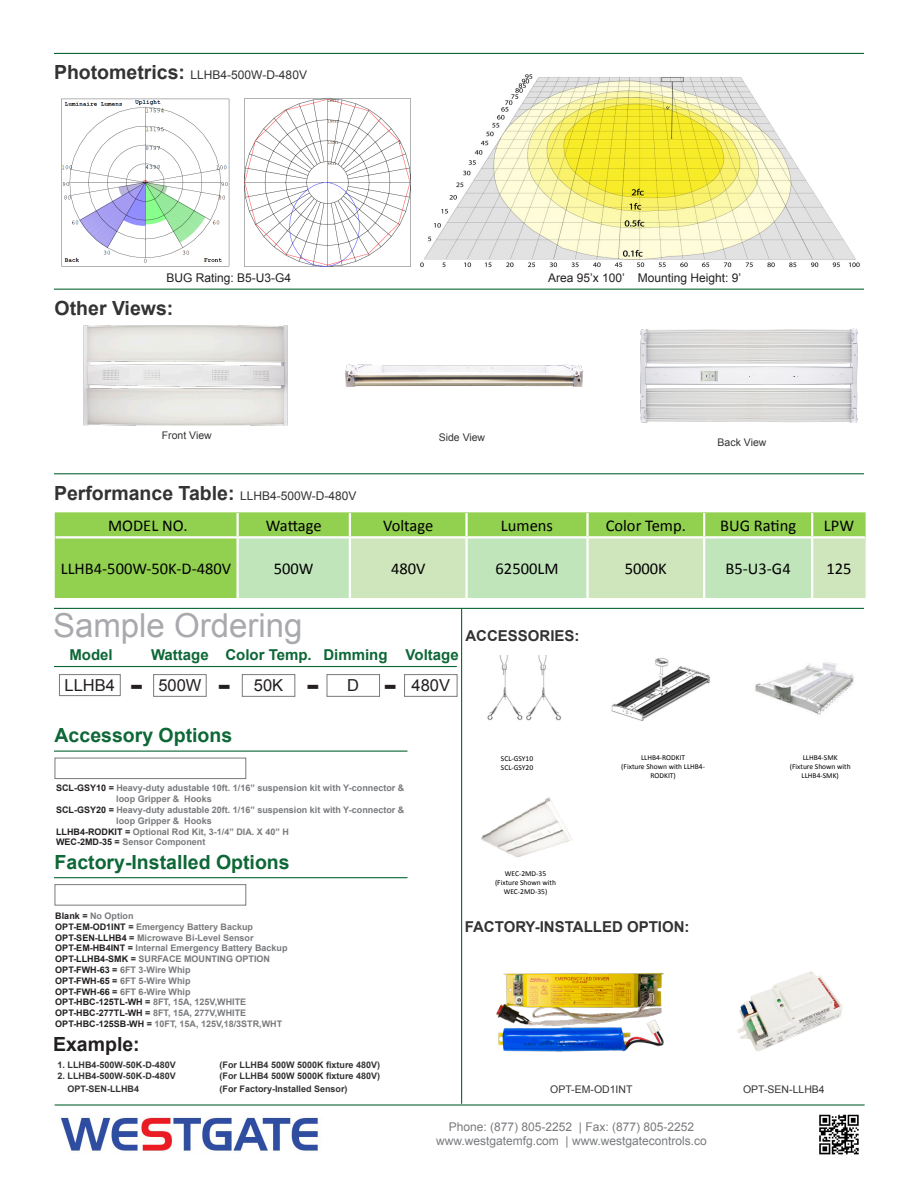
<style>
.page{position:relative;width:918px;height:1188px;background:#fff}
.page>*{position:absolute;margin:0;border:0;box-sizing:border-box;transform-origin:0 0}
.t1{font:33px "Arial";color:#a8a9ad}
.t2{font:700 28.5px "Verdana";color:#231f20}
.t3{font:700 19.5px "Arial";color:#333}
.t4{font:700 19.5px "Arial";color:#0d6736}
.t5{font:700 19.5px "Arial";color:#231f20}
.t6{font:16.5px "Calibri";color:#000}
.t7{font:16.5px "Arial";color:#231f20}
.t8{font:700 15px "Arial";color:#0d6736}
.t9{font:700 15px "Arial";color:#333}
.t10{font:12px "Arial";color:#787a7d}
.t11{font:12px "Arial";color:#231f20}
.t12{font:12px "Arial";color:#333}
.t13{font:10.5px "Arial";color:#333}
.t14{font:700 9px "Arial";color:#787a7d}
.t15{font:700 9px "Arial";color:#333}
.t16{font:7.5px/9px "Calibri";color:#000;text-align:center}
.s1{font-weight:700;font-size:19.5px}
.s2{font-weight:400;font-size:12px}
.s3{color:#231f20}
</style>
<div class="page">
<div style="left:59px;top:674px;width:62px;height:22px;border:1px solid #787a7d"></div>
<img style="left:83px;top:325px;width:205px;height:101px">
<img style="left:345px;top:364px;width:239px;height:23px">
<img style="left:640px;top:328px;width:218px;height:95px">
<hr style="left:54px;top:473px;width:810px;height:1px;background:#0d6736">
<hr style="left:55px;top:1104px;width:810px;height:2px;background:#0d6736">
<img style="left:60px;top:1117px;width:258px;height:34px">
<hr style="left:54px;top:53px;width:810px;height:1px;background:#0d6736">
<hr style="left:54px;top:608px;width:810px;height:1px;background:#0d6736">
<hr style="left:54px;top:666px;width:403px;height:1px;background:#0d6736">
<hr style="left:461px;top:609px;width:1px;height:495px;background:#0d6736">
<hr style="left:54px;top:877px;width:354px;height:1px;background:#0d6736">
<hr style="left:54px;top:751px;width:354px;height:1px;background:#0d6736">
<div style="left:55px;top:884px;width:191px;height:22px;background:#fff;border:1px solid #787a7d"></div>
<div style="left:55px;top:758px;width:191px;height:21px;background:#fff;border:1px solid #787a7d"></div>
<div style="left:153px;top:674px;width:54px;height:23px;border:1px solid #787a7d"></div>
<div style="left:242px;top:674px;width:53px;height:23px;border:1px solid #787a7d"></div>
<div style="left:327px;top:674px;width:53px;height:23px;border:1px solid #787a7d"></div>
<div style="left:404px;top:674px;width:53px;height:23px;border:1px solid #787a7d"></div>
<hr style="left:54px;top:289px;width:810px;height:1px;background:#0d6736">
<div style="left:55px;top:512px;width:811px;height:86px;background:#92d050"></div>
<svg style="left:239px;top:537px;width:627px;height:61px;background:#c7e5bb"></svg>
<hr style="left:236px;top:513px;width:3px;height:23px;background:#fff">
<hr style="left:349px;top:513px;width:2px;height:23px;background:#fff">
<hr style="left:465px;top:513px;width:3px;height:23px;background:#fff">
<hr style="left:586px;top:513px;width:3px;height:23px;background:#fff">
<hr style="left:703px;top:513px;width:2px;height:23px;background:#fff">
<hr style="left:811px;top:513px;width:2px;height:23px;background:#fff">
<hr style="left:236px;top:538px;width:3px;height:60px;background:#fff">
<hr style="left:349px;top:538px;width:2px;height:60px;background:#fff">
<hr style="left:465px;top:538px;width:3px;height:60px;background:#fff">
<hr style="left:586px;top:538px;width:3px;height:60px;background:#fff">
<hr style="left:703px;top:538px;width:2px;height:60px;background:#fff">
<hr style="left:811px;top:538px;width:2px;height:60px;background:#fff">
<hr style="left:56px;top:536px;width:182px;height:2px;background:#fff">
<hr style="left:238px;top:536px;width:112px;height:2px;background:#fff">
<hr style="left:350px;top:536px;width:117px;height:2px;background:#fff">
<hr style="left:467px;top:536px;width:121px;height:2px;background:#fff">
<hr style="left:588px;top:536px;width:116px;height:2px;background:#fff">
<hr style="left:704px;top:536px;width:108px;height:2px;background:#fff">
<hr style="left:812px;top:536px;width:53px;height:2px;background:#fff">
<img style="left:819px;top:1114px;width:40px;height:41px">
<img style="left:487px;top:655px;width:367px;height:66px">
<img style="left:481px;top:797px;width:92px;height:61px">
<img style="left:496px;top:973px;width:168px;height:79px">
<img style="left:737px;top:971px;width:106px;height:80px">
<img style="left:61px;top:98px;width:169px;height:169px">
<img style="left:244px;top:98px;width:167px;height:169px">
<img style="left:421px;top:74px;width:439px;height:194px">
<p class="t12" style="left:54px;top:67px;width:255px"><span class="s1">Photometrics:</span> LLHB4-500W-D-480V</p>
<p class="t11" style="left:167px;top:270px;width:126px">BUG Rating: B5-U3-G4</p>
<p class="t11" style="left:548px;top:270px;width:194px">Area 95’x 100’ Mounting Height: 9’</p>
<p class="t3" style="left:55px;top:295px;width:120px">Other Views:</p>
<p class="t13" style="left:162px;top:429px;width:51px">Front View</p>
<p class="t13" style="left:439px;top:430px;width:48px">Side View</p>
<p class="t3" style="left:54px;top:480px;width:304px">Performance Table: <span class="s2">LLHB4-500W-D-480V</span></p>
<p class="t13" style="left:718px;top:436px;width:50px">Back View</p>
<p class="t6" style="left:108px;top:515px;width:81px">MODEL NO.</p>
<p class="t6" style="left:266px;top:515px;width:57px">Wattage</p>
<p class="t6" style="left:383px;top:515px;width:52px">Voltage</p>
<p class="t6" style="left:501px;top:515px;width:54px">Lumens</p>
<p class="t6" style="left:606px;top:515px;width:82px">Color Temp.</p>
<p class="t6" style="left:720px;top:515px;width:78px">BUG Rating</p>
<p class="t6" style="left:824px;top:515px;width:32px">LPW</p>
<p class="t6" style="left:61px;top:559px;width:172px">LLHB4-500W-50K-D-480V</p>
<p class="t6" style="left:274px;top:559px;width:41px">500W</p>
<p class="t6" style="left:391px;top:559px;width:36px">480V</p>
<p class="t6" style="left:496px;top:559px;width:64px">62500LM</p>
<p class="t6" style="left:625px;top:559px;width:44px">5000K</p>
<p class="t6" style="left:726px;top:559px;width:67px">B5-U3-G4</p>
<p class="t6" style="left:827px;top:559px;width:27px">125</p>
<p class="t1" style="left:53px;top:604px;width:251px">Sample Ordering</p>
<p class="t9" style="left:465px;top:626px;width:116px">ACCESSORIES:</p>
<p class="t8" style="left:69px;top:645px;width:45px">Model</p>
<p class="t7" style="left:65px;top:675px;width:52px">LLHB4</p>
<p class="t8" style="left:151px;top:645px;width:59px">Wattage</p>
<p class="t8" style="left:225px;top:645px;width:88px">Color Temp.</p>
<p class="t8" style="left:323px;top:645px;width:66px">Dimming</p>
<p class="t8" style="left:406px;top:645px;width:55px">Voltage</p>
<p class="t2" style="left:130px;top:667px;width:15px">-</p>
<p class="t7" style="left:158px;top:675px;width:45px">500W</p>
<p class="t2" style="left:217px;top:667px;width:15px">-</p>
<p class="t7" style="left:254px;top:675px;width:31px">50K</p>
<p class="t2" style="left:306px;top:667px;width:15px">-</p>
<p class="t7" style="left:347px;top:675px;width:13px">D</p>
<p class="t2" style="left:384px;top:667px;width:15px">-</p>
<p class="t7" style="left:412px;top:675px;width:40px">480V</p>
<p class="t4" style="left:55px;top:722px;width:179px">Accessory Options</p>
<p class="t14" style="left:56px;top:782px;width:350px"><span class="s3">SCL-GSY10 =</span> Heavy-duty adustable 10ft. 1/16” suspension kit with Y-connector &amp;</p>
<p class="t14" style="left:116px;top:793px;width:97px">loop Gripper &amp; Hooks</p>
<p class="t14" style="left:56px;top:804px;width:350px"><span class="s3">SCL-GSY20 =</span> Heavy-duty adustable 20ft. 1/16” suspension kit with Y-connector &amp;</p>
<p class="t14" style="left:116px;top:815px;width:97px">loop Gripper &amp; Hooks</p>
<p class="t14" style="left:56px;top:826px;width:234px"><span class="s3">LLHB4-RODKIT =</span> Optional Rod Kit, 3-1/4” DIA. X 40” H</p>
<p class="t14" style="left:56px;top:836px;width:151px"><span class="s3">WEC-2MD-35 =</span> Sensor Component</p>
<p class="t4" style="left:55px;top:849px;width:237px">Factory-Installed Options</p>
<p class="t14" style="left:55px;top:910px;width:80px"><span class="s3">Blank =</span> No Option</p>
<p class="t14" style="left:55px;top:921px;width:199px"><span class="s3">OPT-EM-OD1INT =</span> Emergency Battery Backup</p>
<p class="t14" style="left:55px;top:931px;width:200px"><span class="s3">OPT-SEN-LLHB4 =</span> Microwave Bi-Level Sensor</p>
<p class="t14" style="left:55px;top:942px;width:234px"><span class="s3">OPT-EM-HB4INT =</span> Internal Emergency Battery Backup</p>
<p class="t14" style="left:55px;top:953px;width:216px"><span class="s3">OPT-LLHB4-SMK =</span> SURFACE MOUNTING OPTION</p>
<p class="t14" style="left:55px;top:964px;width:137px"><span class="s3">OPT-FWH-63 =</span> 6FT 3-Wire Whip</p>
<p class="t14" style="left:55px;top:975px;width:137px"><span class="s3">OPT-FWH-65 =</span> 6FT 5-Wire Whip</p>
<p class="t14" style="left:55px;top:985px;width:137px"><span class="s3">OPT-FWH-66 =</span> 6FT 6-Wire Whip</p>
<p class="t14" style="left:55px;top:996px;width:192px"><span class="s3">OPT-HBC-125TL-WH =</span> 8FT, 15A, 125V,WHITE</p>
<p class="t14" style="left:55px;top:1007px;width:192px"><span class="s3">OPT-HBC-277TL-WH =</span> 8FT, 15A, 277V,WHITE</p>
<p class="t14" style="left:55px;top:1018px;width:228px"><span class="s3">OPT-HBC-125SB-WH =</span> 10FT, 15A, 125V,18/3STR,WHT</p>
<p class="t15" style="left:58px;top:1059px;width:120px">1. LLHB4-500W-50K-D-480V</p>
<p class="t15" style="left:220px;top:1059px;width:162px">(For LLHB4 500W 5000K fixture 480V)</p>
<p class="t15" style="left:58px;top:1070px;width:120px">2. LLHB4-500W-50K-D-480V</p>
<p class="t15" style="left:220px;top:1070px;width:162px">(For LLHB4 500W 5000K fixture 480V)</p>
<p class="t15" style="left:68px;top:1082px;width:73px">OPT-SEN-LLHB4</p>
<p class="t15" style="left:220px;top:1082px;width:130px">(For Factory-Installed Sensor)</p>
<p class="t5" style="left:53px;top:1031px;width:88px">Example:</p>
<p class="t16" style="left:501px;top:754px;width:34px">SCL-GSY10</p>
<p class="t16" style="left:501px;top:763px;width:34px">SCL-GSY20</p>
<p class="t16" style="left:505px;top:869px;width:43px">WEC-2MD-35</p>
<p class="t16" style="left:495px;top:878px;width:62px">(Fixture Shown with</p>
<p class="t16" style="left:504px;top:887px;width:45px">WEC-2MD-35)</p>
<p class="t16" style="left:641px;top:753px;width:46px">LLHB4-RODKIT</p>
<p class="t16" style="left:621px;top:762px;width:85px">(Fixture Shown with LLHB4-<br>RODKIT)</p>
<p class="t9" style="left:465px;top:917px;width:226px">FACTORY-INSTALLED OPTION:</p>
<p class="t16" style="left:803px;top:753px;width:36px">LLHB4-SMK</p>
<p class="t16" style="left:790px;top:762px;width:62px">(Fixture Shown with</p>
<p class="t16" style="left:802px;top:771px;width:39px">LLHB4-SMK)</p>
<p class="t13" style="left:550px;top:1082px;width:84px">OPT-EM-OD1INT</p>
<p class="t13" style="left:743px;top:1082px;width:83px">OPT-SEN-LLHB4</p>
<p class="t10" style="left:449px;top:1119px;width:247px">Phone: (877) 805-2252 | Fax: (877) 805-2252</p>
<p class="t10" style="left:436px;top:1133px;width:272px">www.westgatemfg.com | www.westgatecontrols.co</p>
</div>
